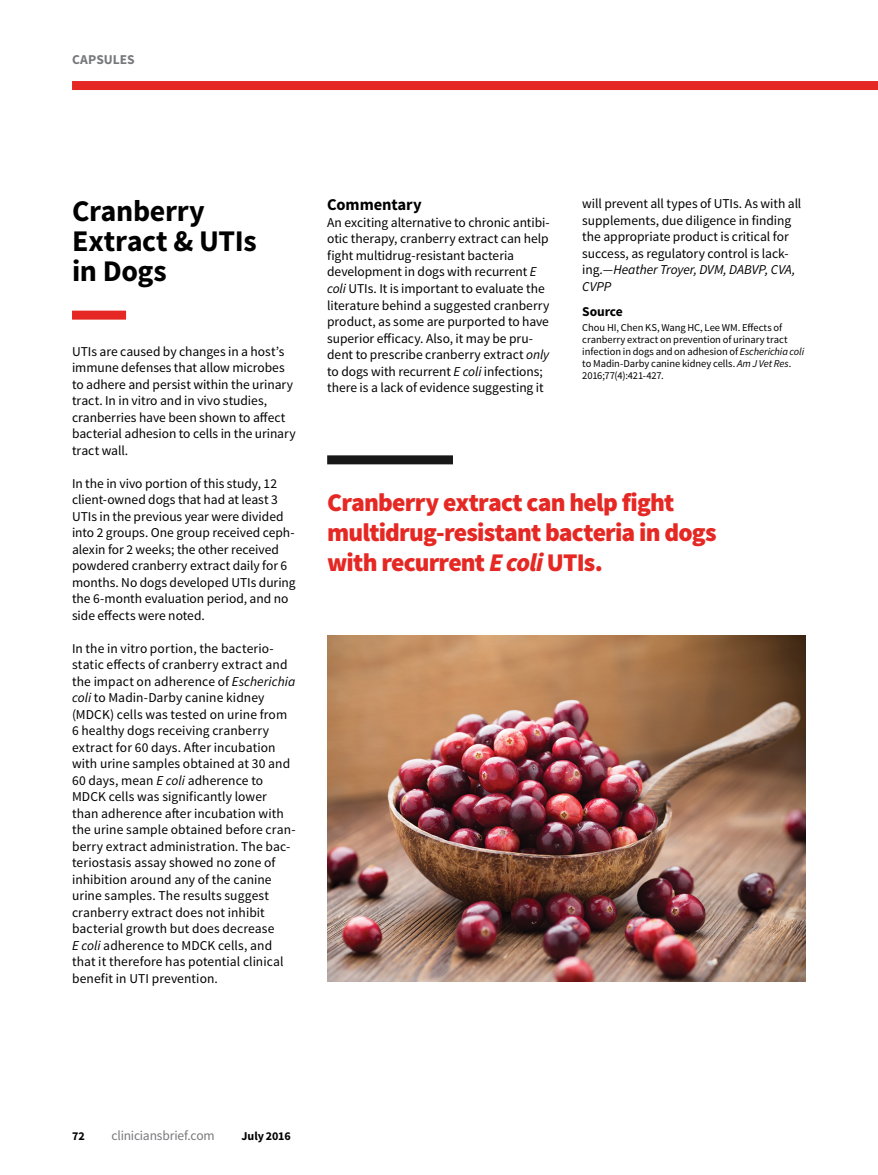
<style>
.page{position:relative;width:878px;height:1175px;background:#fff}
.page>*{position:absolute;margin:0;border:0;box-sizing:border-box;transform-origin:0 0}
.Capsule_head{font:700 30px/30px "Source Sans Pro";letter-spacing:-.01em;color:#000}
.Large_Pullout_with{font:900 25.5px/30px "Source Sans Pro";letter-spacing:-.03em;color:#e52823}
.Capsule_subhead_Co{font:700 16.5px "Source Sans Pro";letter-spacing:-.005em;color:#000}
.Capsule_body{font:13.5px/16.5px "Source Sans Pro";color:#000}
.t1{font:13.5px "Source Sans Pro";letter-spacing:-.015em;color:#77787b}
.t2{font:700 13.5px "Source Sans Pro";color:#77787b}
.Capsule_source_sub{font:700 13.5px "Source Sans Pro";letter-spacing:-.01em;color:#000}
.t3{font:700 12px "Source Sans Pro";color:#000}
.Capsule_Source_bod{font:10.5px/12px "Source Sans Pro";letter-spacing:-.005em;color:#000}
.s1{font-style:italic}
</style>
<div class="page">
<div style="left:72px;top:81px;width:806px;height:9px;background:#e52823"></div>
<div style="left:72px;top:310px;width:54px;height:10px;background:#e52823"></div>
<div style="left:327px;top:455px;width:126px;height:9px;background:#191818"></div>
<img style="left:327px;top:636px;width:479px;height:345px">
<p class="t2" style="left:72px;top:51px;width:64px">CAPSULES</p>
<p class="Capsule_head" style="left:72px;top:197px;width:186px">Cranberry<br>Extract &amp; UTIs in Dogs</p>
<p class="Capsule_body" style="left:72px;top:343px;width:225px">UTIs are caused by changes in a host’s immune defenses that allow microbes to adhere and persist within the urinary tract. In in vitro and in vivo studies, cranberries have been shown to affect bacterial adhesion to cells in the urinary tract wall.</p>
<p class="Capsule_body" style="left:72px;top:475px;width:225px">In the in vivo portion of this study, 12 client-owned dogs that had at least 3<br>UTIs in the previous year were divided into 2 groups. One group received ceph&shy;alexin for 2 weeks; the other received powdered cranberry extract daily for 6 months. No dogs developed UTIs during the 6-month evaluation period, and no side effects were noted.</p>
<p class="Capsule_body" style="left:72px;top:640px;width:225px">In the in vitro portion, the bacterio&shy;static effects of cranberry extract and the impact on adherence of <span class="s1">Escherichia coli</span> to Madin-Darby canine kidney (MDCK) cells was tested on urine from 6 healthy dogs receiving cranberry extract for 60 days. After incubation with urine samples obtained at 30 and 60 days, mean <span class="s1">E coli</span> adherence to MDCK cells was significantly lower than adherence after incubation with the urine sample obtained before cran&shy;berry extract administration. The bac&shy;teriostasis assay showed no zone of inhibition around any of the canine urine samples. The results suggest cranberry extract does not inhibit bacterial growth but does decrease<br><span class="s1">E coli</span> adherence to MDCK cells, and that it therefore has potential clinical benefit in UTI prevention.</p>
<p class="Capsule_subhead_Co" style="left:327px;top:194px;width:96px">Commentary</p>
<p class="Capsule_body" style="left:327px;top:214px;width:224px">An exciting alternative to chronic antibi&shy;otic therapy, cranberry extract can help fight multidrug-resistant bacteria development in dogs with recurrent <span class="s1">E coli</span> UTIs. It is important to evaluate the literature behind a suggested cranberry product, as some are purported to have superior efficacy. Also, it may be pru&shy;dent to prescribe cranberry extract <span class="s1">only </span>to dogs with recurrent <span class="s1">E coli</span> infections; there is a lack of evidence suggesting it</p>
<p class="Capsule_body" style="left:582px;top:196px;width:220px">will prevent all types of UTIs. As with all supplements, due diligence in finding the appropriate product is critical for success, as regulatory control is lack&shy;ing.<span class="s1">—Heather Troyer, DVM, DABVP, CVA, CVPP</span></p>
<p class="Capsule_source_sub" style="left:582px;top:303px;width:42px">Source</p>
<p class="Capsule_Source_bod" style="left:582px;top:322px;width:223px">Chou HI, Chen KS, Wang HC, Lee WM. Effects of cranberry extract on prevention of urinary tract infection in dogs and on adhesion of <span class="s1">Escherichia coli </span>to Madin-Darby canine kidney cells. <span class="s1">Am J Vet Res</span>.<br>2016;77(4):421-427.</p>
<p class="Large_Pullout_with" style="left:327px;top:488px;width:391px">Cranberry extract can help fight multidrug-resistant bacteria in dogs with recurrent <span class="s1">E coli</span> UTIs.</p>
<p class="t3" style="left:72px;top:1128px;width:14px">72</p>
<p class="t1" style="left:112px;top:1127px;width:105px">cliniciansbrief.com</p>
<p class="t3" style="left:241px;top:1128px;width:51px">July 2016</p>
</div>
